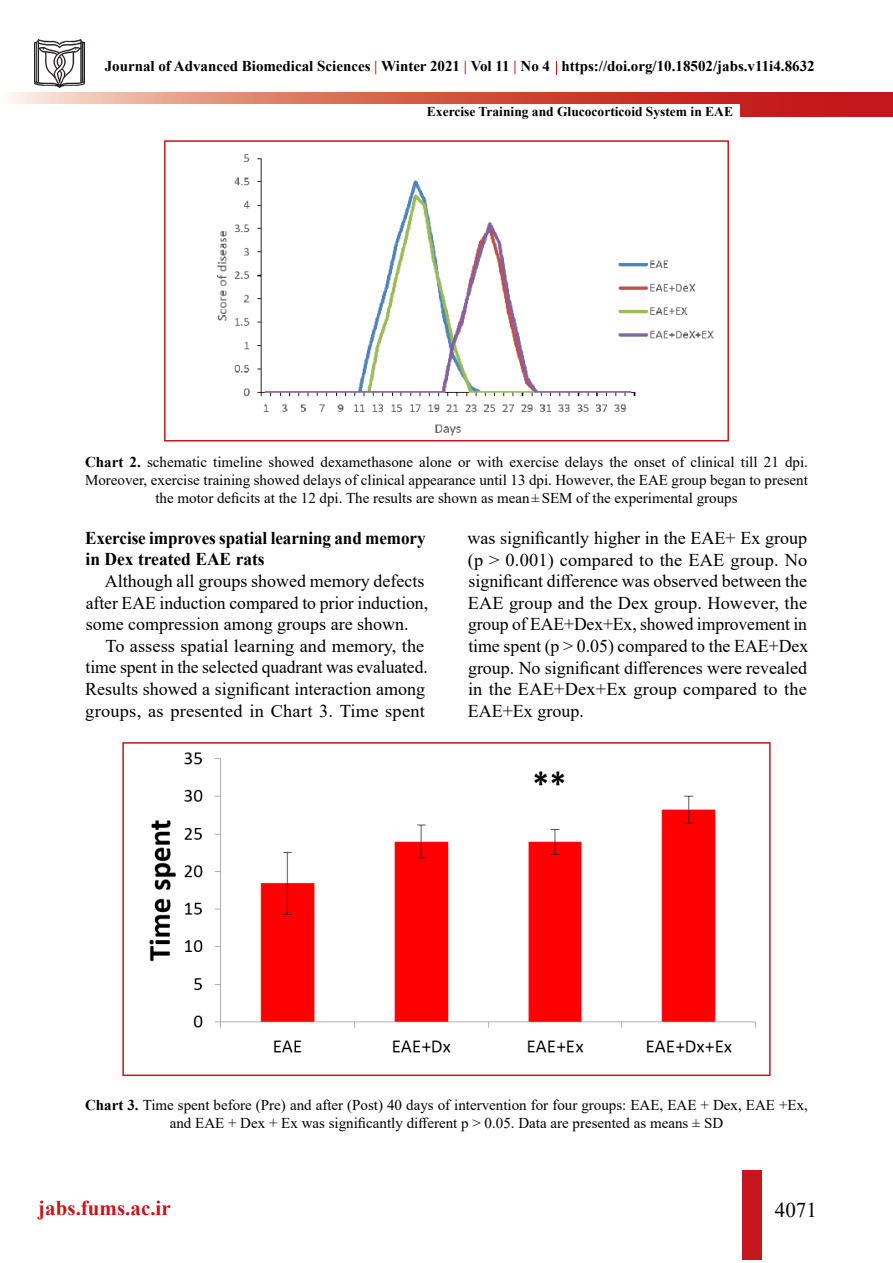
<style>
.page{position:relative;width:893px;height:1263px;background:#fff}
.page>*{position:absolute;margin:0;border:0;box-sizing:border-box;transform-origin:0 0}
.t1{font:700 21px "Times New Roman";color:#c4161c}
.t2{font:21px "Times New Roman";color:#000}
.t3{font:18px/21.6px "Times New Roman";color:#000}
.t4{font:700 18px/21.6px "Times New Roman";letter-spacing:-.005em;color:#000;scale:.95 1}
.t5{font:15px/18px "Times New Roman";color:#000;text-align:center}
.t6{font:700 15px "Times New Roman";color:#000}
.t7{font:700 13.5px "Times New Roman";color:#000}
.s1{color:#c4161c}
.s2{font-weight:700}
</style>
<div class="page">
<div style="left:742px;top:1170px;width:19px;height:90px;background:#c4161c"></div>
<img style="left:34px;top:40px;width:51px;height:47px">
<svg style="left:11px;top:92px;width:882px;height:24px;background:#d3574b"></svg>
<div style="left:0;top:104px;width:740px;height:36px;background:#fff"></div>
<svg style="left:556px;top:61px;width:1px;height:13px"></svg>
<img style="left:217px;top:154px;width:497px;height:282px">
<div style="left:164px;top:140px;width:565px;height:301px;border:2px solid #c4161c"></div>
<img style="left:149px;top:752px;width:607px;height:301px">
<div style="left:122px;top:742px;width:649px;height:334px;border:2px solid #c4161c"></div>
<p class="t6" style="left:105px;top:55px;width:711px">Journal of Advanced Biomedical Sciences <span class="s1">|</span> Winter 2021 <span class="s1">|</span> Vol 11 <span class="s1">|</span> No 4 https://doi.org/10.18502/jabs.v11i4.8632</p>
<p class="t7" style="left:427px;top:102px;width:308px">Exercise Training and Glucocorticoid System in EAE</p>
<p class="t5" style="left:85px;top:452px;width:724px"><span class="s2">Chart 2.</span> schematic timeline showed dexamethasone alone or with exercise delays the onset of clinical till 21 dpi.<br>Moreover, exercise training showed delays of clinical appearance until 13 dpi. However, the EAE group began to present the motor deficits at the 12 dpi. The results are shown as mean±SEM of the experimental groups</p>
<p class="t4" style="left:85px;top:526px;width:360px">Exercise improves spatial learning and memory in Dex treated EAE rats</p>
<p class="t3" style="left:86px;top:570px;width:344px;text-indent:19px">Although all groups showed memory defects after EAE induction compared to prior induction, some compression among groups are shown.</p>
<p class="t3" style="left:85px;top:634px;width:344px;text-indent:20px">To assess spatial learning and memory, the time spent in the selected quadrant was evaluated.<br>Results showed a significant interaction among groups, as presented in Chart 3. Time spent</p>
<p class="t3" style="left:467px;top:527px;width:342px;text-align:justify">was significantly higher in the EAE+ Ex group (p &gt; 0.001) compared to the EAE group. No significant difference was observed between the EAE group and the Dex group. However, the group of EAE+Dex+Ex, showed improvement in time spent (p &gt; 0.05) compared to the EAE+Dex group. No significant differences were revealed in the EAE+Dex+Ex group compared to the EAE+Ex group.</p>
<p class="t5" style="left:85px;top:1095px;width:724px"><span class="s2">Chart 3.</span> Time spent before (Pre) and after (Post) 40 days of intervention for four groups: EAE, EAE + Dex, EAE +Ex, and EAE + Dex + Ex was significantly different p &gt; 0.05. Data are presented as means ± SD</p>
<p class="t1" style="left:38px;top:1193px;width:134px">jabs.fums.ac.ir</p>
<p class="t2" style="left:775px;top:1195px;width:43px">4071</p>
</div>
